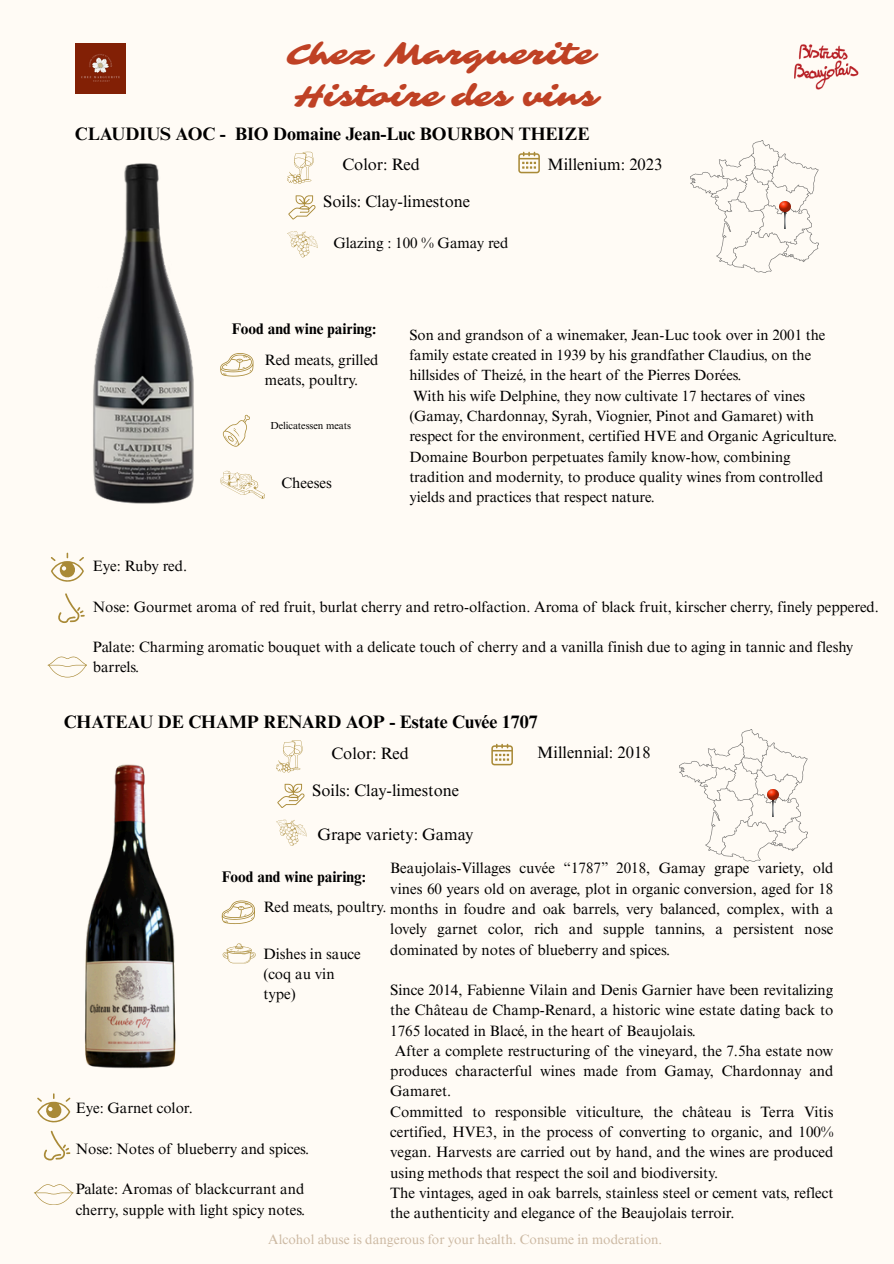
<style>
.page{position:relative;width:894px;height:1264px;background:#fff}
.page>*{position:absolute;margin:0;border:0;box-sizing:border-box;transform-origin:0 0}
.t1{font:30px/41.7px "Sarina";color:#bf4124}
.t2{font:700 18px "Times NRMT Pro";color:#000}
.t3{font:16.5px "Times NRMT Pro";color:#000}
.t4{font:700 15.3px "Times NRMT Pro";color:#000}
.t5{font:15px/20.2px "Times NRMT Pro";color:#000}
.t6{font:14.85px/20.2px "Times NRMT Pro";color:#000}
.t7{font:13.5px "Times NRMT Pro";color:#ccb9a3}
.t8{font:10.2px "Times NRMT Pro";color:#000}
</style>
<div class="page">
<div style="left:0;top:0;width:893px;height:1263px;background:#fffbf5"></div>
<img style="left:794px;top:44px;width:64px;height:45px">
<img style="left:75px;top:43px;width:51px;height:51px">
<img style="left:690px;top:141px;width:128px;height:131px">
<svg style="left:287px;top:231px;width:30px;height:26px"></svg>
<svg style="left:288px;top:195px;width:27px;height:24px"></svg>
<svg style="left:287px;top:152px;width:27px;height:32px"></svg>
<svg style="left:518px;top:152px;width:21px;height:21px"></svg>
<svg style="left:51px;top:552px;width:33px;height:29px"></svg>
<svg style="left:58px;top:593px;width:26px;height:30px"></svg>
<svg style="left:48px;top:656px;width:39px;height:21px"></svg>
<img style="left:679px;top:729px;width:128px;height:132px">
<svg style="left:276px;top:819px;width:30px;height:27px"></svg>
<svg style="left:277px;top:783px;width:27px;height:25px"></svg>
<svg style="left:276px;top:740px;width:27px;height:32px"></svg>
<svg style="left:491px;top:743px;width:21px;height:22px"></svg>
<svg style="left:37px;top:1093px;width:33px;height:29px"></svg>
<svg style="left:43px;top:1130px;width:27px;height:30px"></svg>
<svg style="left:34px;top:1184px;width:39px;height:20px"></svg>
<img style="left:766px;top:790px;width:12px;height:27px">
<img style="left:779px;top:201px;width:11px;height:27px">
<img style="left:93px;top:163px;width:101px;height:341px">
<svg style="left:220px;top:353px;width:33px;height:23px"></svg>
<svg style="left:222px;top:414px;width:28px;height:32px"></svg>
<svg style="left:220px;top:471px;width:45px;height:27px"></svg>
<svg style="left:239px;top:900px;width:16px;height:24px"></svg>
<svg style="left:239px;top:943px;width:17px;height:20px"></svg>
<img style="left:84px;top:764px;width:155px;height:305px">
<h1 class="t1" style="left:286px;top:34px;width:314px">Chez Marguerite<br>Histoire des vins</h1>
<p class="t2" style="left:75px;top:127px;width:516px">CLAUDIUS AOC - BIO Domaine Jean-Luc BOURBON THEIZE</p>
<p class="t3" style="left:342px;top:158px;width:79px">Color: Red</p>
<p class="t3" style="left:323px;top:195px;width:148px">Soils: Clay-limestone</p>
<p class="t5" style="left:333px;top:234px;width:177px">Glazing : 100 % Gamay red</p>
<p class="t3" style="left:547px;top:158px;width:116px">Millenium: 2023</p>
<p class="t4" style="left:232px;top:323px;width:146px">Food and wine pairing:</p>
<p class="t5" style="left:265px;top:351px;width:115px">Red meats, grilled meats, poultry.</p>
<p class="t8" style="left:270px;top:421px;width:82px">Delicatessen meats</p>
<p class="t5" style="left:281px;top:475px;width:52px">Cheeses</p>
<p class="t6" style="left:409px;top:326px;width:429px">Son and grandson of a winemaker, Jean-Luc took over in 2001 the family estate created in 1939 by his grandfather Claudius, on the hillsides of Theizé, in the heart of the Pierres Dorées.<br>With his wife Delphine, they now cultivate 17 hectares of vines (Gamay, Chardonnay, Syrah, Viognier, Pinot and Gamaret) with respect for the environment, certified HVE and Organic Agriculture.<br>Domaine Bourbon perpetuates family know-how, combining tradition and modernity, to produce quality wines from controlled yields and practices that respect nature.</p>
<p class="t5" style="left:93px;top:557px;width:96px">Eye: Ruby red.</p>
<p class="t5" style="left:93px;top:598px;width:787px">Nose: Gourmet aroma of red fruit, burlat cherry and retro-olfaction. Aroma of black fruit, kirscher cherry, finely peppered.</p>
<p class="t5" style="left:93px;top:638px;width:761px">Palate: Charming aromatic bouquet with a delicate touch of cherry and a vanilla finish due to aging in tannic and fleshy barrels.</p>
<p class="t2" style="left:64px;top:715px;width:475px">CHATEAU DE CHAMP RENARD AOP - Estate Cuvée 1707</p>
<p class="t3" style="left:331px;top:746px;width:79px">Color: Red</p>
<p class="t3" style="left:312px;top:783px;width:148px">Soils: Clay-limestone</p>
<p class="t3" style="left:317px;top:827px;width:157px">Grape variety: Gamay</p>
<p class="t3" style="left:537px;top:746px;width:115px">Millennial: 2018</p>
<p class="t5" style="left:390px;top:860px;width:444px;text-align:justify">Beaujolais-Villages cuvée “1787” 2018, Gamay grape variety, old vines 60 years old on average, plot in organic conversion, aged for 18 months in foudre and oak barrels, very balanced, complex, with a lovely garnet color, rich and supple tannins, a persistent nose dominated by notes of blueberry and spices.</p>
<p class="t5" style="left:390px;top:981px;width:444px">Since 2014, Fabienne Vilain and Denis Garnier have been revitalizing</p>
<p class="t5" style="left:390px;top:1001px;width:444px">the Château de Champ-Renard, a historic wine estate dating back to</p>
<p class="t5" style="left:390px;top:1022px;width:307px">1765 located in Blacé, in the heart of Beaujolais.</p>
<p class="t5" style="left:395px;top:1042px;width:440px">After a complete restructuring of the vineyard, the 7.5ha estate now</p>
<p class="t5" style="left:390px;top:1062px;width:444px">produces characterful wines made from Gamay, Chardonnay and</p>
<p class="t5" style="left:390px;top:1083px;width:62px">Gamaret.</p>
<p class="t5" style="left:390px;top:1103px;width:444px">Committed to responsible viticulture, the château is Terra Vitis</p>
<p class="t5" style="left:390px;top:1123px;width:444px">certified, HVE3, in the process of converting to organic, and 100%</p>
<p class="t5" style="left:390px;top:1143px;width:444px">vegan. Harvests are carried out by hand, and the wines are produced</p>
<p class="t5" style="left:390px;top:1164px;width:329px">using methods that respect the soil and biodiversity.</p>
<p class="t5" style="left:390px;top:1184px;width:444px">The vintages, aged in oak barrels, stainless steel or cement vats, reflect</p>
<p class="t5" style="left:390px;top:1204px;width:346px">the authenticity and elegance of the Beaujolais terroir.</p>
<p class="t4" style="left:222px;top:871px;width:146px">Food and wine pairing:</p>
<p class="t5" style="left:263px;top:899px;width:124px">Red meats, poultry.</p>
<p class="t5" style="left:263px;top:945px;width:99px">Dishes in sauce (coq au vin type)</p>
<p class="t5" style="left:76px;top:1099px;width:119px">Eye: Garnet color.</p>
<p class="t5" style="left:76px;top:1140px;width:235px">Nose: Notes of blueberry and spices.</p>
<p class="t5" style="left:76px;top:1180px;width:231px">Palate: Aromas of blackcurrant and cherry, supple with light spicy notes.</p>
<p class="t7" style="left:268px;top:1234px;width:395px">Alcohol abuse is dangerous for your health. Consume in moderation.</p>
</div>
